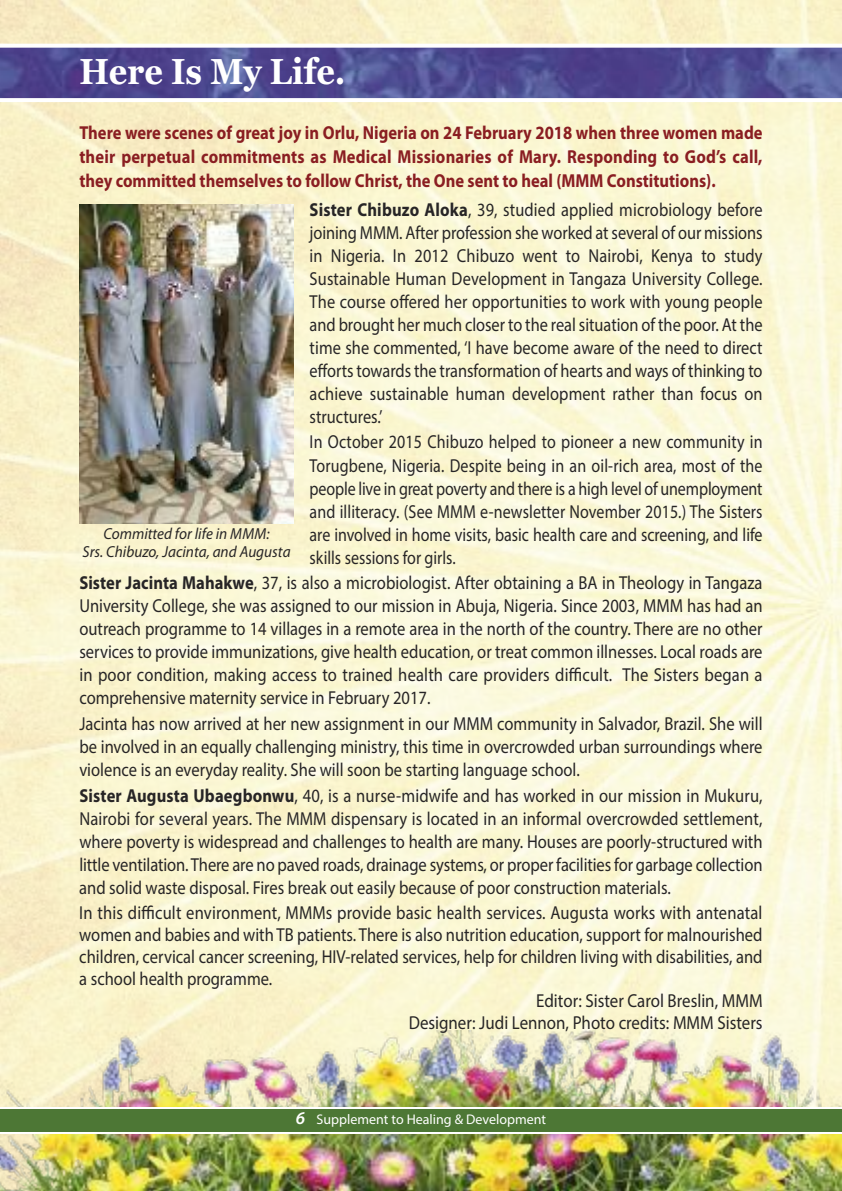
<style>
.page{position:relative;width:842px;height:1191px;background:#fff}
.page>*{position:absolute;margin:0;border:0;box-sizing:border-box;transform-origin:0 0}
.t1{font:700 36px "Georgia";color:#fff;scale:.9 1}
.t2{font:18.8px/23px "Myriad Pro";color:#272526;text-align:justify;scale:.88 1}
.t3{font:18.8px/23px "Myriad Pro";color:#272526;text-align:justify;scale:.85 1}
.t4{font:700 18.8px/24px "Myriad Pro";color:#8a1e22;text-align:justify;scale:.88 1}
.t5{font:18.8px "Myriad Pro";color:#272526;scale:.9 1}
.t6{font:italic 16px/18px "Myriad Pro";color:#272526;text-align:center;scale:.95 1}
.t7{font:14px "Myriad Pro";color:#fff}
.s1{font-weight:700}
.s2{font-weight:600;font-style:italic;font-size:18px}
</style>
<div class="page">
<img style="left:0;top:0;width:842px;height:1030px">
<img style="left:0;top:1030px;width:842px;height:161px">
<div style="left:0;top:1107px;width:842px;height:26px;background:#4d7735"></div>
<img style="left:0;top:48px;width:842px;height:50px">
<svg style="left:0;top:44px;width:842px;height:4px"></svg>
<svg style="left:0;top:98px;width:842px;height:4px"></svg>
<img style="left:79px;top:204px;width:215px;height:319px">
<h1 class="t1" style="left:79px;top:50px;width:297px">Here Is My Life.</h1>
<p class="t4" style="left:79px;top:122px;width:778px">There were scenes of great joy in Orlu, Nigeria on 24 February 2018 when three women made their perpetual commitments as Medical Missionaries of Mary. Responding to God’s call, they committed themselves to follow Christ, the One sent to heal (MMM Constitutions).</p>
<p class="t2" style="left:310px;top:199px;width:516px"><span class="s1">Sister Chibuzo Aloka</span>, 39, studied applied microbiology before joining MMM. After profession she worked at several of our missions in Nigeria. In 2012 Chibuzo went to Nairobi, Kenya to study Sustainable Human Development in Tangaza University College.<br>The course offered her opportunities to work with young people and brought her much closer to the real situation of the poor. At the time she commented, ‘I have become aware of the need to direct efforts towards the transformation of hearts and ways of thinking to achieve sustainable human development rather than focus on structures.’</p>
<p class="t3" style="left:310px;top:432px;width:534px">In October 2015 Chibuzo helped to pioneer a new community in Torugbene, Nigeria. Despite being in an oil-rich area, most of the people live in great poverty and there is a high level of unemployment and illiteracy. (See MMM e-newsletter November 2015.) The Sisters are involved in home visits, basic health care and screening, and life skills sessions for girls.</p>
<p class="t2" style="left:79px;top:573px;width:778px"><span class="s1">Sister Jacinta Mahakwe</span>, 37, is also a microbiologist. After obtaining a BA in Theology in Tangaza University College, she was assigned to our mission in Abuja, Nigeria. Since 2003, MMM has had an outreach programme to 14 villages in a remote area in the north of the country. There are no other services to provide immunizations, give health education, or treat common illnesses. Local roads are in poor condition, making access to trained health care providers difficult. The Sisters began a comprehensive maternity service in February 2017.</p>
<p class="t2" style="left:79px;top:714px;width:778px">Jacinta has now arrived at her new assignment in our MMM community in Salvador, Brazil. She will be involved in an equally challenging ministry, this time in overcrowded urban surroundings where violence is an everyday reality. She will soon be starting language school.</p>
<p class="t2" style="left:79px;top:786px;width:778px"><span class="s1">Sister Augusta Ubaegbonwu</span>, 40, is a nurse-midwife and has worked in our mission in Mukuru, Nairobi for several years. The MMM dispensary is located in an informal overcrowded settlement, where poverty is widespread and challenges to health are many. Houses are poorly-structured with little ventilation. There are no paved roads, drainage systems, or proper facilities for garbage collection and solid waste disposal. Fires break out easily because of poor construction materials.</p>
<p class="t2" style="left:79px;top:902px;width:778px">In this difficult environment, MMMs provide basic health services. Augusta works with antenatal</p>
<p class="t2" style="left:79px;top:924px;width:778px">women and babies and with TB patients. There is also nutrition education, support for malnourished</p>
<p class="t2" style="left:79px;top:946px;width:778px">children, cervical cancer screening, HIV-related services, help for children living with disabilities, and</p>
<p class="t2" style="left:79px;top:968px;width:221px">a school health programme.</p>
<p class="t5" style="left:536px;top:993px;width:253px">Editor: Sister Carol Breslin, MMM</p>
<p class="t5" style="left:409px;top:1015px;width:395px">Designer: Judi Lennon, Photo credits: MMM Sisters</p>
<p class="t6" style="left:82px;top:526px;width:221px">Committed for life in MMM:<br>Srs. Chibuzo, Jacinta, and Augusta</p>
<p class="t7" style="left:296px;top:1114px;width:252px"><span class="s2">6</span> Supplement to Healing &amp; Development</p>
</div>
